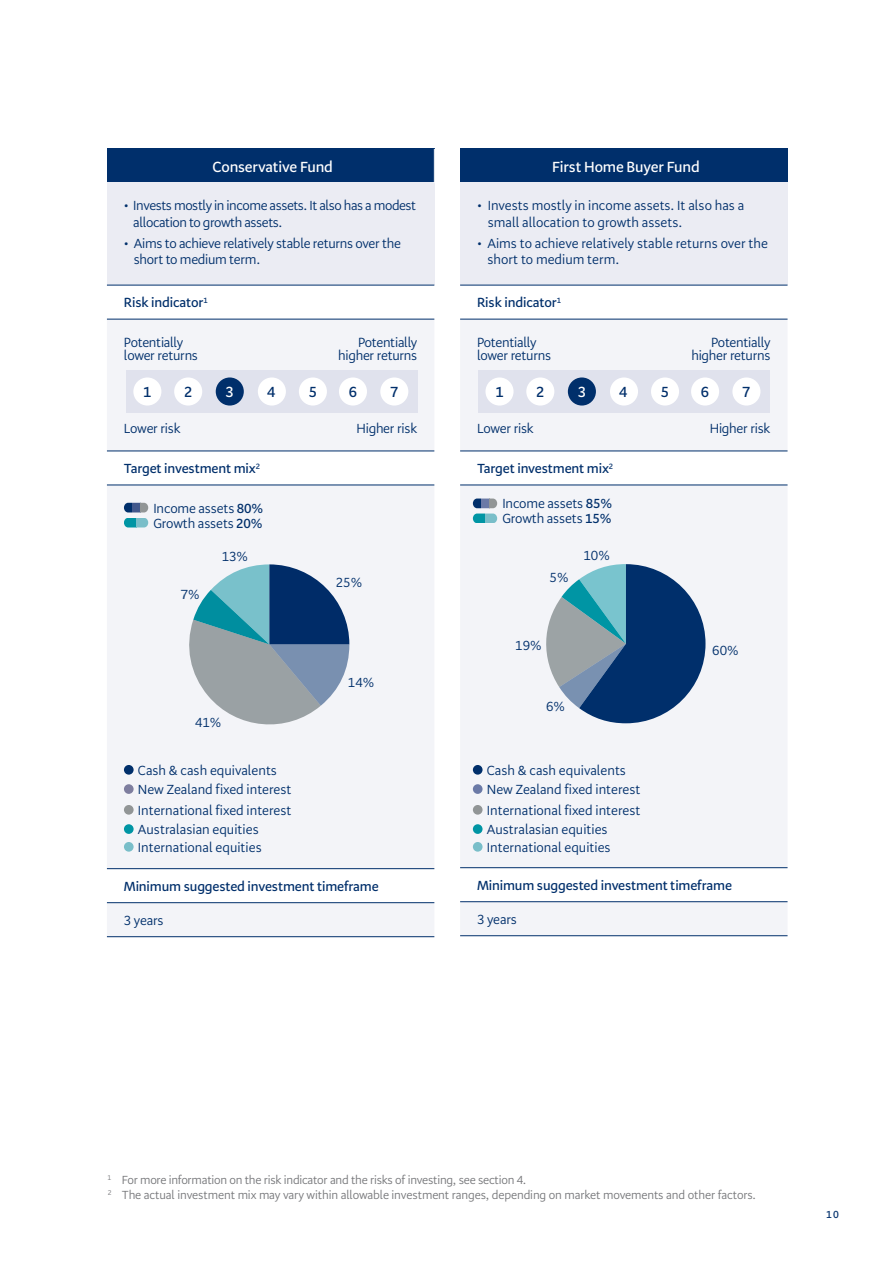
<style>
.page{position:relative;width:893px;height:1263px;background:#fff}
.page>*{position:absolute;margin:0;border:0;box-sizing:border-box;transform-origin:0 0}
.t1{font:600 15px "Serrano Pro";letter-spacing:-.01em;color:#fff}
.t2{font:600 15px "Serrano Pro";color:#002f6b}
.t3{font:13.5px/19.2px "Serrano Pro";letter-spacing:-.01em;color:#002f6b}
.t4{font:600 13.5px "Serrano Pro";letter-spacing:-.01em;color:#002f6b}
.t5{font:13.5px/16.5px "Serrano Pro";letter-spacing:-.03em;color:#002f6b}
.t6{font:12px/15px "Serrano Pro";letter-spacing:-.01em;color:#77787b}
.t7{font:600 10.5px "Serrano Pro";color:#002f6b}
.s1{font-weight:600}
</style>
<div class="page">
<div style="left:107px;top:149px;width:327px;height:34px;background:#002f6b"></div>
<div style="left:107px;top:183px;width:327px;height:102px;background:#ebecf3"></div>
<svg style="left:107px;top:320px;width:327px;height:616px;fill:#f3f4f8"></svg>
<hr style="left:107px;top:285px;width:327px;height:1px;background:#002f6b">
<hr style="left:107px;top:319px;width:327px;height:1px;background:#002f6b">
<hr style="left:107px;top:936px;width:327px;height:1px;background:#002f6b">
<hr style="left:107px;top:451px;width:327px;height:1px;background:#002f6b">
<hr style="left:107px;top:485px;width:327px;height:1px;background:#002f6b">
<hr style="left:107px;top:868px;width:327px;height:1px;background:#002f6b">
<hr style="left:107px;top:902px;width:327px;height:1px;background:#002f6b">
<div style="left:124px;top:503px;width:8px;height:9px;background:#002f6b"></div>
<div style="left:132px;top:503px;width:8px;height:9px;background:#42588c"></div>
<div style="left:140px;top:503px;width:8px;height:9px;background:#919596"></div>
<div style="left:124px;top:518px;width:12px;height:9px;background:#0095a4"></div>
<div style="left:136px;top:518px;width:12px;height:9px;background:#79bec9"></div>
<div style="left:124px;top:765px;width:10px;height:10px;background:#002f6b;border-radius:50%"></div>
<div style="left:124px;top:784px;width:10px;height:10px;background:#7e7e9f;border-radius:50%"></div>
<div style="left:124px;top:805px;width:10px;height:10px;background:#919596;border-radius:50%"></div>
<div style="left:124px;top:824px;width:10px;height:10px;background:#0095a4;border-radius:50%"></div>
<div style="left:124px;top:842px;width:10px;height:10px;background:#79bec9;border-radius:50%"></div>
<div style="left:460px;top:149px;width:327px;height:34px;background:#002f6b"></div>
<div style="left:460px;top:183px;width:327px;height:102px;background:#ebecf3"></div>
<svg style="left:460px;top:320px;width:327px;height:615px;fill:#f3f4f8"></svg>
<hr style="left:460px;top:285px;width:327px;height:1px;background:#002f6b">
<hr style="left:460px;top:319px;width:327px;height:1px;background:#002f6b">
<hr style="left:460px;top:935px;width:327px;height:1px;background:#002f6b">
<hr style="left:460px;top:451px;width:327px;height:1px;background:#002f6b">
<hr style="left:460px;top:485px;width:327px;height:1px;background:#002f6b">
<hr style="left:460px;top:867px;width:327px;height:1px;background:#002f6b">
<hr style="left:460px;top:901px;width:327px;height:1px;background:#002f6b">
<div style="left:473px;top:498px;width:8px;height:10px;background:#002f6b"></div>
<div style="left:481px;top:498px;width:8px;height:10px;background:#6b7aa7"></div>
<div style="left:489px;top:498px;width:8px;height:10px;background:#919596"></div>
<div style="left:473px;top:513px;width:12px;height:10px;background:#0095a4"></div>
<div style="left:485px;top:513px;width:12px;height:10px;background:#79bec9"></div>
<div style="left:473px;top:765px;width:10px;height:10px;background:#002f6b;border-radius:50%"></div>
<div style="left:473px;top:784px;width:10px;height:10px;background:#6b7aa7;border-radius:50%"></div>
<div style="left:473px;top:805px;width:10px;height:10px;background:#919596;border-radius:50%"></div>
<div style="left:473px;top:824px;width:10px;height:10px;background:#0095a4;border-radius:50%"></div>
<div style="left:473px;top:842px;width:10px;height:10px;background:#79bec9;border-radius:50%"></div>
<svg style="left:189px;top:564px;width:160px;height:160px"></svg>
<svg style="left:546px;top:564px;width:159px;height:159px"></svg>
<div style="left:126px;top:370px;width:291px;height:42px;background:#e0e2ed"></div>
<div style="left:133px;top:377px;width:28px;height:29px;background:#fff;border-radius:50%"></div>
<div style="left:380px;top:377px;width:28px;height:29px;background:#fff;border-radius:50%"></div>
<div style="left:258px;top:377px;width:28px;height:29px;background:#fff;border-radius:50%"></div>
<div style="left:174px;top:377px;width:28px;height:29px;background:#fff;border-radius:50%"></div>
<div style="left:216px;top:377px;width:28px;height:29px;background:#002f6b;border-radius:50%"></div>
<div style="left:299px;top:377px;width:28px;height:29px;background:#fff;border-radius:50%"></div>
<div style="left:339px;top:377px;width:28px;height:29px;background:#fff;border-radius:50%"></div>
<div style="left:478px;top:370px;width:291px;height:42px;background:#e0e2ed"></div>
<div style="left:485px;top:377px;width:29px;height:29px;background:#fff;border-radius:50%"></div>
<div style="left:732px;top:377px;width:28px;height:29px;background:#fff;border-radius:50%"></div>
<div style="left:610px;top:377px;width:28px;height:29px;background:#fff;border-radius:50%"></div>
<div style="left:526px;top:377px;width:28px;height:29px;background:#fff;border-radius:50%"></div>
<div style="left:568px;top:377px;width:28px;height:29px;background:#002f6b;border-radius:50%"></div>
<div style="left:651px;top:377px;width:28px;height:29px;background:#fff;border-radius:50%"></div>
<div style="left:691px;top:377px;width:28px;height:29px;background:#fff;border-radius:50%"></div>
<p class="t1" style="left:213px;top:158px;width:122px">Conservative Fund</p>
<p class="t5" style="left:133px;top:198px;width:285px;text-indent:-9px">• Invests mostly in income assets. It also has a modest allocation to growth assets.</p>
<p class="t3" style="left:134px;top:235px;width:269px;line-height:16.5px;text-indent:-10px">• Aims to achieve relatively stable returns over the short to medium term.</p>
<p class="t4" style="left:124px;top:295px;width:85px">Risk indicator<sup>1</sup></p>
<p class="t3" style="left:124px;top:333px;width:61px">Potentially</p>
<p class="t3" style="left:358px;top:333px;width:61px">Potentially</p>
<p class="t3" style="left:124px;top:346px;width:76px">lower returns</p>
<p class="t3" style="left:338px;top:346px;width:81px">higher returns</p>
<p class="t1" style="left:552px;top:158px;width:149px">First Home Buyer Fund</p>
<p class="t3" style="left:488px;top:198px;width:258px;line-height:16.5px;text-indent:-11px">• Invests mostly in income assets. It also has a small allocation to growth assets.</p>
<p class="t3" style="left:487px;top:235px;width:282px;line-height:16.5px;text-indent:-10px">• Aims to achieve relatively stable returns over the short to medium term.</p>
<p class="t4" style="left:477px;top:295px;width:85px">Risk indicator<sup>1</sup></p>
<p class="t3" style="left:477px;top:333px;width:61px">Potentially</p>
<p class="t3" style="left:711px;top:333px;width:61px">Potentially</p>
<p class="t3" style="left:477px;top:346px;width:76px">lower returns</p>
<p class="t3" style="left:691px;top:346px;width:81px">higher returns</p>
<p class="t2" style="left:143px;top:384px;width:10px">1</p>
<p class="t2" style="left:184px;top:384px;width:10px">2</p>
<p class="t1" style="left:226px;top:384px;width:10px">3</p>
<p class="t2" style="left:267px;top:384px;width:10px">4</p>
<p class="t2" style="left:309px;top:384px;width:10px">5</p>
<p class="t2" style="left:349px;top:384px;width:10px">6</p>
<p class="t2" style="left:390px;top:384px;width:10px">7</p>
<p class="t2" style="left:495px;top:384px;width:10px">1</p>
<p class="t2" style="left:536px;top:384px;width:10px">2</p>
<p class="t1" style="left:578px;top:384px;width:10px">3</p>
<p class="t2" style="left:619px;top:384px;width:10px">4</p>
<p class="t2" style="left:661px;top:384px;width:10px">5</p>
<p class="t2" style="left:701px;top:384px;width:10px">6</p>
<p class="t2" style="left:742px;top:384px;width:10px">7</p>
<p class="t3" style="left:124px;top:419px;width:58px">Lower risk</p>
<p class="t3" style="left:357px;top:419px;width:62px">Higher risk</p>
<p class="t4" style="left:124px;top:461px;width:138px">Target investment mix<sup>2</sup></p>
<p class="t3" style="left:153px;top:501px;width:111px;line-height:15px">Income assets <span class="s1">80%<br></span>Growth assets <span class="s1">20%</span></p>
<p class="t3" style="left:181px;top:585px;width:20px">7%</p>
<p class="t3" style="left:222px;top:547px;width:28px">13%</p>
<p class="t3" style="left:195px;top:713px;width:28px">41%</p>
<p class="t3" style="left:336px;top:573px;width:28px">25%</p>
<p class="t3" style="left:348px;top:673px;width:28px">14%</p>
<p class="t3" style="left:138px;top:761px;width:155px">Cash &amp; cash equivalents<br>New Zealand fixed interest</p>
<p class="t3" style="left:138px;top:801px;width:155px">International fixed interest<br>Australasian equities</p>
<p class="t3" style="left:138px;top:838px;width:125px">International equities</p>
<p class="t4" style="left:124px;top:879px;width:256px">Minimum suggested investment timeframe</p>
<p class="t3" style="left:124px;top:911px;width:41px">3 years</p>
<p class="t3" style="left:477px;top:419px;width:58px">Lower risk</p>
<p class="t3" style="left:710px;top:419px;width:62px">Higher risk</p>
<p class="t4" style="left:477px;top:461px;width:138px">Target investment mix<sup>2</sup></p>
<p class="t3" style="left:502px;top:497px;width:111px;line-height:15px">Income assets <span class="s1">85%<br></span>Growth assets <span class="s1">15%</span></p>
<p class="t3" style="left:550px;top:568px;width:20px">5%</p>
<p class="t3" style="left:583px;top:546px;width:28px">10%</p>
<p class="t3" style="left:515px;top:636px;width:28px">19%</p>
<p class="t3" style="left:546px;top:697px;width:20px">6%</p>
<p class="t3" style="left:712px;top:641px;width:28px">60%</p>
<p class="t3" style="left:487px;top:761px;width:155px">Cash &amp; cash equivalents<br>New Zealand fixed interest</p>
<p class="t3" style="left:487px;top:801px;width:155px">International fixed interest<br>Australasian equities</p>
<p class="t3" style="left:487px;top:838px;width:125px">International equities</p>
<p class="t4" style="left:477px;top:878px;width:256px">Minimum suggested investment timeframe</p>
<p class="t3" style="left:477px;top:910px;width:41px">3 years</p>
<p class="t6" style="left:108px;top:1172px;width:650px"><sup>1</sup> For more information on the risk indicator and the risks of investing, see section 4.<br><sup>2</sup> The actual investment mix may vary within allowable investment ranges, depending on market movements and other factors.</p>
<p class="t7" style="left:826px;top:1209px;width:14px">10</p>
</div>
